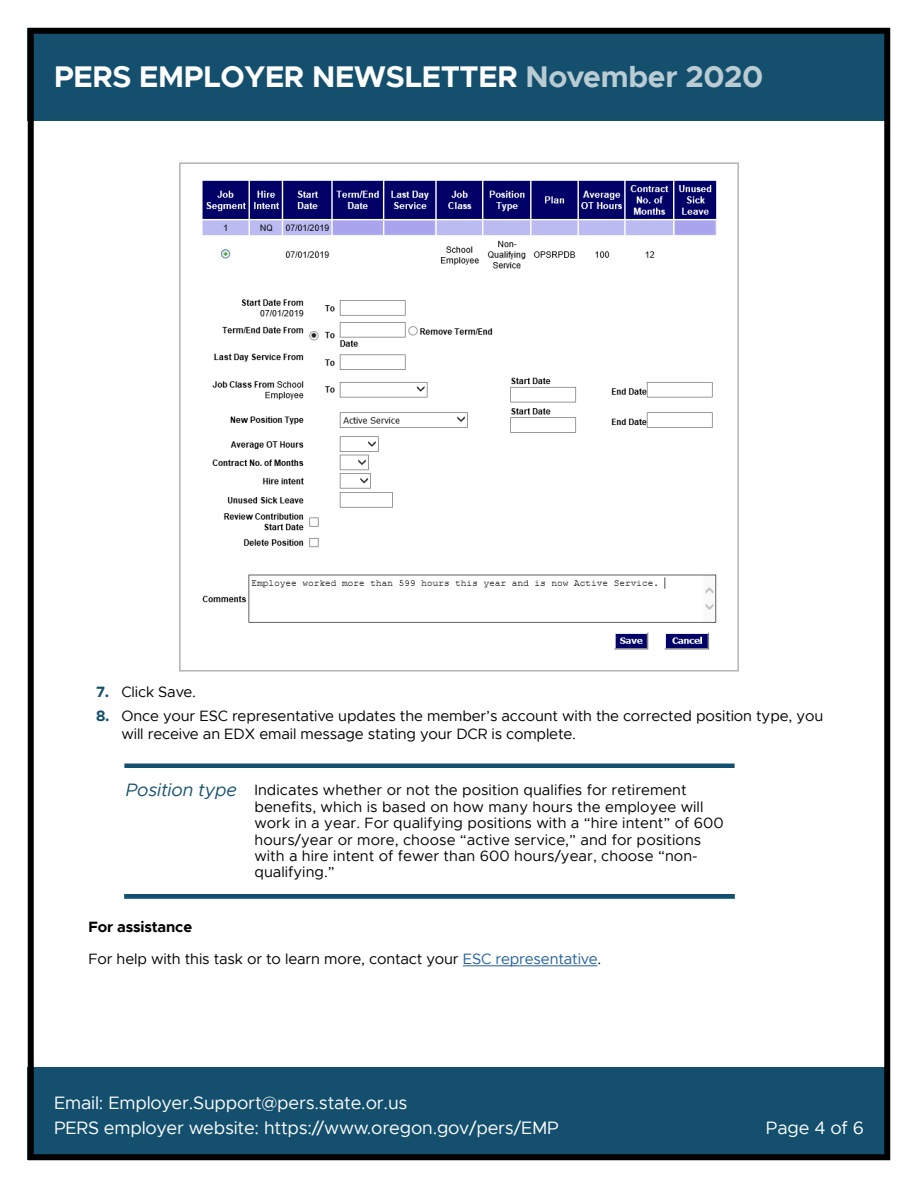
<style>
.page{position:relative;width:918px;height:1188px;background:#fff}
.page>*{position:absolute;margin:0;border:0;box-sizing:border-box;transform-origin:0 0}
.t1{font:700 30px "Metropolis";letter-spacing:-.01em;color:#fff}
.t2{font:18px/25.2px "Metropolis";letter-spacing:-.01em;color:#fff}
.Bulleted_list{font:italic 18px "Metropolis";letter-spacing:-.01em;color:#14506e}
.Body_text{font:15px/16.5px "Metropolis";letter-spacing:-.005em;color:#000}
.Body_text-2{font:700 15px "Metropolis";letter-spacing:-.01em;color:#000}
.s1{color:#b9cbd3}
.s2{font-weight:700;color:#14506e}
.s3{font-style:italic;font-size:18px;color:#0070c0}
.s4{color:#215e9e}
</style>
<div class="page">
<div style="left:28px;top:1067px;width:862px;height:93px;background:#14506e"></div>
<div style="left:28px;top:28px;width:862px;height:93px;background:#14506e"></div>
<div style="left:28px;top:28px;width:862px;height:1132px;border:6px solid #000"></div>
<hr style="left:463px;top:966px;width:134px;height:1px;background:#215e9e">
<img style="left:202px;top:180px;width:515px;height:470px">
<div style="left:179px;top:162px;width:560px;height:510px;border:2px solid #b3b3b3"></div>
<div style="left:124px;top:894px;width:610px;height:5px;background:#3775a1"></div>
<hr style="left:124px;top:894px;width:611px;height:4px;background:#14506e">
<hr style="left:124px;top:764px;width:611px;height:4px;background:#14506e">
<h1 class="t1" style="left:54px;top:58px;width:711px">PERS EMPLOYER NEWSLETTER <span class="s1">November 2020</span></h1>
<p class="Body_text" style="left:96px;top:684px;width:102px"><span class="s2">7.</span> Click Save.</p>
<p class="Body_text" style="left:122px;top:707px;width:703px;line-height:18px;text-indent:-26px"><span class="s2">8.</span> Once your ESC representative updates the member’s account with the corrected position type, you will receive an EDX email message stating your DCR is complete.</p>
<p class="Bulleted_list" style="left:126px;top:778px;width:112px">Position type</p>
<p class="Body_text" style="left:254px;top:781px;width:471px;text-indent:-26px"><span class="s3">e</span> Indicates whether or not the position qualifies for retirement benefits, which is based on how many hours the employee will work in a year. For qualifying positions with a “hire intent” of 600 hours/year or more, choose “active service,” and for positions with a hire intent of fewer than 600 hours/year, choose “non&shy;qualifying.”</p>
<p class="Body_text-2" style="left:88px;top:918px;width:105px">For assistance</p>
<p class="Body_text" style="left:88px;top:951px;width:514px">For help with this task or to learn more, contact your <span class="s4">ESC representative</span>.</p>
<p class="t2" style="left:54px;top:1090px;width:506px">Email: Employer.Support@pers.state.or.us<br>PERS employer website: https://www.oregon.gov/pers/EMP</p>
<p class="t2" style="left:766px;top:1115px;width:100px">Page 4 of 6</p>
</div>
